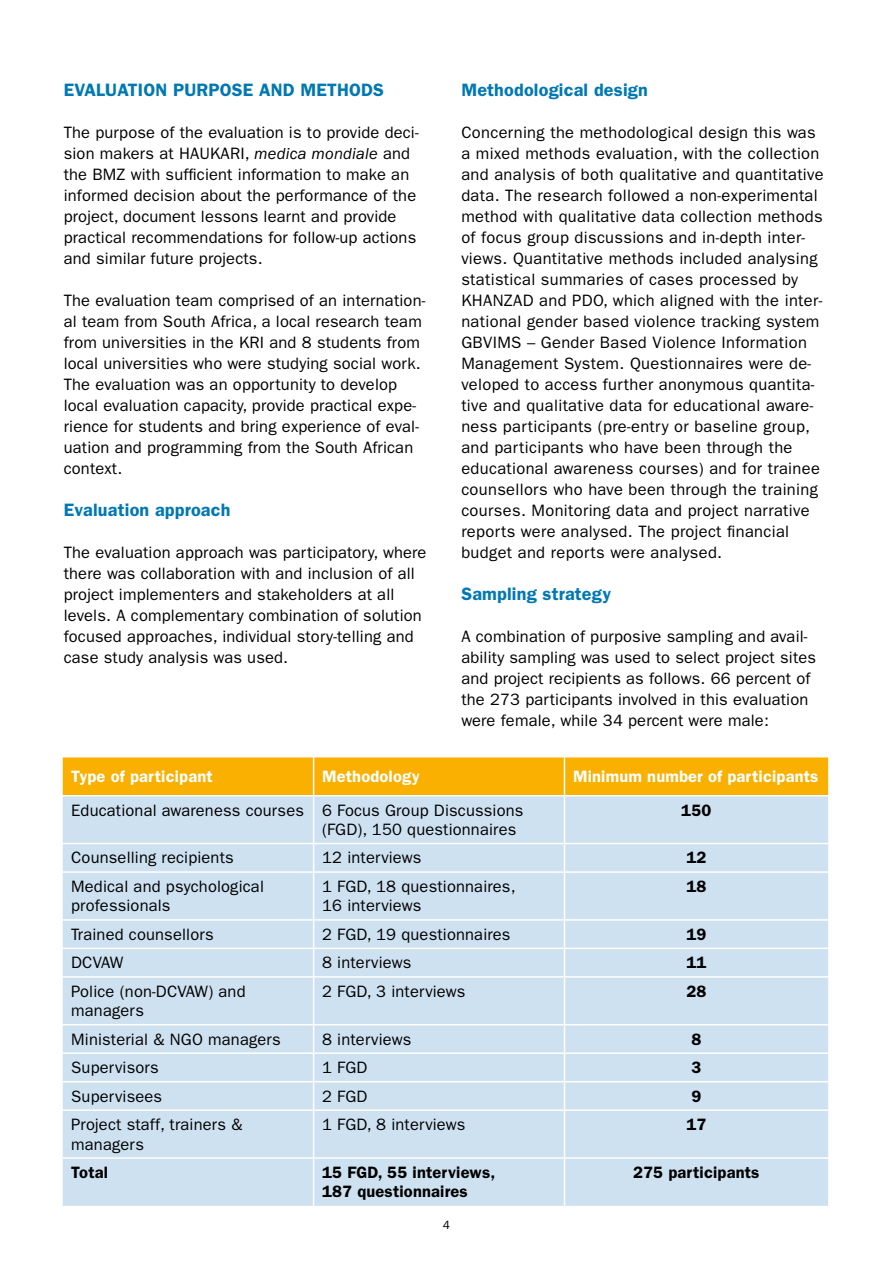
<style>
.page{position:relative;width:893px;height:1263px;background:#fff}
.page>*{position:absolute;margin:0;border:0;box-sizing:border-box;transform-origin:0 0}
.t1{font:600 18px "ITC Franklin Gothic Std";letter-spacing:.01em;color:#0078b3}
.t2{font:16.5px/21px "ITC Franklin Gothic Std";letter-spacing:.01em;color:#000}
.t3{font:600 16.5px/19.5px "ITC Franklin Gothic Std";letter-spacing:.01em;color:#000}
.t4{font:600 16.5px "ITC Franklin Gothic Std";letter-spacing:.01em;color:#fff}
.t5{font:12px "ITC Franklin Gothic Std";color:#000}
.s1{font-style:italic}
</style>
<div class="page">
<div style="left:63px;top:757px;width:765px;height:38px;background:#f9b000"></div>
<div style="left:63px;top:796px;width:765px;height:410px;background:#cee1f1"></div>
<hr style="left:313px;top:757px;width:1px;height:38px;background:#fff">
<hr style="left:564px;top:757px;width:1px;height:38px;background:#fff">
<hr style="left:313px;top:796px;width:1px;height:47px;background:#fff">
<hr style="left:564px;top:796px;width:1px;height:47px;background:#fff">
<hr style="left:63px;top:843px;width:251px;height:1px;background:#fff">
<hr style="left:314px;top:843px;width:250px;height:1px;background:#fff">
<svg style="left:313px;top:844px;width:1px;height:27px"></svg>
<hr style="left:564px;top:843px;width:264px;height:1px;background:#fff">
<svg style="left:564px;top:844px;width:1px;height:27px"></svg>
<hr style="left:63px;top:871px;width:251px;height:2px;background:#fff">
<hr style="left:314px;top:871px;width:250px;height:2px;background:#fff">
<hr style="left:313px;top:873px;width:1px;height:46px;background:#fff">
<hr style="left:564px;top:871px;width:264px;height:2px;background:#fff">
<hr style="left:564px;top:873px;width:1px;height:46px;background:#fff">
<hr style="left:63px;top:919px;width:251px;height:2px;background:#fff">
<hr style="left:314px;top:919px;width:250px;height:2px;background:#fff">
<hr style="left:564px;top:919px;width:264px;height:2px;background:#fff">
<hr style="left:63px;top:948px;width:251px;height:1px;background:#fff">
<hr style="left:314px;top:948px;width:250px;height:1px;background:#fff">
<svg style="left:313px;top:921px;width:1px;height:55px"></svg>
<hr style="left:564px;top:948px;width:264px;height:1px;background:#fff">
<svg style="left:564px;top:921px;width:1px;height:55px"></svg>
<hr style="left:63px;top:976px;width:251px;height:2px;background:#fff">
<hr style="left:314px;top:976px;width:250px;height:2px;background:#fff">
<hr style="left:313px;top:978px;width:1px;height:46px;background:#fff">
<hr style="left:564px;top:976px;width:264px;height:2px;background:#fff">
<hr style="left:564px;top:978px;width:1px;height:46px;background:#fff">
<hr style="left:63px;top:1024px;width:251px;height:1px;background:#fff">
<hr style="left:314px;top:1024px;width:250px;height:1px;background:#fff">
<hr style="left:564px;top:1024px;width:264px;height:1px;background:#fff">
<hr style="left:63px;top:1052px;width:251px;height:2px;background:#fff">
<hr style="left:314px;top:1052px;width:250px;height:2px;background:#fff">
<hr style="left:564px;top:1052px;width:264px;height:2px;background:#fff">
<hr style="left:63px;top:1081px;width:251px;height:1px;background:#fff">
<hr style="left:314px;top:1081px;width:250px;height:1px;background:#fff">
<svg style="left:313px;top:1025px;width:1px;height:84px"></svg>
<hr style="left:564px;top:1081px;width:264px;height:1px;background:#fff">
<svg style="left:564px;top:1025px;width:1px;height:84px"></svg>
<hr style="left:63px;top:1109px;width:251px;height:2px;background:#fff">
<hr style="left:314px;top:1109px;width:250px;height:2px;background:#fff">
<hr style="left:313px;top:1111px;width:1px;height:46px;background:#fff">
<hr style="left:564px;top:1109px;width:264px;height:2px;background:#fff">
<hr style="left:564px;top:1111px;width:1px;height:46px;background:#fff">
<hr style="left:63px;top:1157px;width:251px;height:2px;background:#fff">
<hr style="left:314px;top:1157px;width:250px;height:2px;background:#fff">
<hr style="left:313px;top:1159px;width:1px;height:47px;background:#fff">
<hr style="left:564px;top:1157px;width:264px;height:2px;background:#fff">
<hr style="left:564px;top:1159px;width:1px;height:47px;background:#fff">
<p class="t1" style="left:64px;top:79px;width:322px">EVALUATION PURPOSE AND METHODS</p>
<p class="t2" style="left:64px;top:122px;width:356px">The purpose of the evaluation is to provide deci&shy;sion makers at HAUKARI, <span class="s1">medica mondiale</span> and the BMZ with sufficient information to make an informed decision about the performance of the project, document lessons learnt and provide practical recommendations for follow-up actions and similar future projects.</p>
<p class="t2" style="left:64px;top:290px;width:363px">The evaluation team comprised of an internation&shy;al team from South Africa, a local research team from universities in the KRI and 8 students from local universities who were studying social work.<br>The evaluation was an opportunity to develop local evaluation capacity, provide practical expe&shy;rience for students and bring experience of eval&shy;uation and programming from the South African context.</p>
<p class="t1" style="left:64px;top:499px;width:168px">Evaluation approach</p>
<p class="t2" style="left:64px;top:542px;width:364px">The evaluation approach was participatory, where there was collaboration with and inclusion of all project implementers and stakeholders at all levels. A complementary combination of solution focused approaches, individual story-telling and case study analysis was used.</p>
<p class="t1" style="left:461px;top:79px;width:188px">Methodological design</p>
<p class="t2" style="left:461px;top:122px;width:364px">Concerning the methodological design this was a mixed methods evaluation, with the collection and analysis of both qualitative and quantitative data. The research followed a non-experimental method with qualitative data collection methods of focus group discussions and in-depth inter&shy;views. Quantitative methods included analysing statistical summaries of cases processed by KHANZAD and PDO, which aligned with the inter&shy;national gender based violence tracking system GBVIMS – Gender Based Violence Information Management System. Questionnaires were de&shy;veloped to access further anonymous quantita&shy;tive and qualitative data for educational aware&shy;ness participants (pre-entry or baseline group, and participants who have been through the educational awareness courses) and for trainee counsellors who have been through the training courses. Monitoring data and project narrative reports were analysed. The project financial budget and reports were analysed.</p>
<p class="t1" style="left:461px;top:583px;width:151px">Sampling strategy</p>
<p class="t2" style="left:461px;top:626px;width:356px">A combination of purposive sampling and avail&shy;ability sampling was used to select project sites and project recipients as follows. 66 percent of the 273 participants involved in this evaluation were female, while 34 percent were male:</p>
<p class="t4" style="left:71px;top:767px;width:143px">Type of participant</p>
<p class="t4" style="left:322px;top:767px;width:99px">Methodology</p>
<p class="t4" style="left:573px;top:767px;width:247px">Minimum number of participants</p>
<p class="t2" style="left:322px;top:800px;width:203px;line-height:19.5px;text-indent:-251px">Educational awareness courses 6 Focus Group Discussions (FGD), 150 questionnaires</p>
<p class="t3" style="left:681px;top:800px;width:32px">150</p>
<p class="t2" style="left:71px;top:847px;width:164px">Counselling recipients</p>
<p class="t2" style="left:322px;top:847px;width:101px">12 interviews</p>
<p class="t3" style="left:686px;top:848px;width:21px">12</p>
<p class="t2" style="left:71px;top:877px;width:194px;line-height:19.5px">Medical and psychological professionals</p>
<p class="t2" style="left:322px;top:877px;width:195px;line-height:19.5px">1 FGD, 18 questionnaires,<br>16 interviews</p>
<p class="t3" style="left:686px;top:876px;width:21px">18</p>
<p class="t2" style="left:71px;top:924px;width:144px">Trained counsellors</p>
<p class="t2" style="left:322px;top:924px;width:190px">2 FGD, 19 questionnaires</p>
<p class="t3" style="left:686px;top:924px;width:21px">19</p>
<p class="t2" style="left:71px;top:952px;width:54px">DCVAW</p>
<p class="t2" style="left:322px;top:952px;width:91px">8 interviews</p>
<p class="t3" style="left:686px;top:953px;width:21px">11</p>
<p class="t2" style="left:71px;top:981px;width:176px;line-height:19.5px">Police (non-DCVAW) and managers</p>
<p class="t2" style="left:322px;top:981px;width:145px">2 FGD, 3 interviews</p>
<p class="t3" style="left:686px;top:981px;width:21px">28</p>
<p class="t2" style="left:71px;top:1028px;width:211px">Ministerial &amp; NGO managers</p>
<p class="t2" style="left:322px;top:1028px;width:91px">8 interviews</p>
<p class="t3" style="left:691px;top:1029px;width:11px">8</p>
<p class="t2" style="left:71px;top:1057px;width:89px">Supervisors</p>
<p class="t2" style="left:322px;top:1057px;width:47px">1 FGD</p>
<p class="t3" style="left:691px;top:1058px;width:11px">3</p>
<p class="t2" style="left:71px;top:1085px;width:92px">Supervisees</p>
<p class="t2" style="left:322px;top:1085px;width:47px">2 FGD</p>
<p class="t3" style="left:691px;top:1086px;width:11px">9</p>
<p class="t2" style="left:71px;top:1115px;width:173px;line-height:19.5px">Project staff, trainers &amp; managers</p>
<p class="t2" style="left:322px;top:1114px;width:145px">1 FGD, 8 interviews</p>
<p class="t3" style="left:686px;top:1115px;width:21px">17</p>
<p class="t3" style="left:71px;top:1162px;width:38px">Total</p>
<p class="t3" style="left:322px;top:1162px;width:175px">15 FGD, 55 interviews,<br>187 questionnaires</p>
<p class="t3" style="left:633px;top:1162px;width:128px">275 participants</p>
<p class="t5" style="left:443px;top:1218px;width:9px">4</p>
</div>
